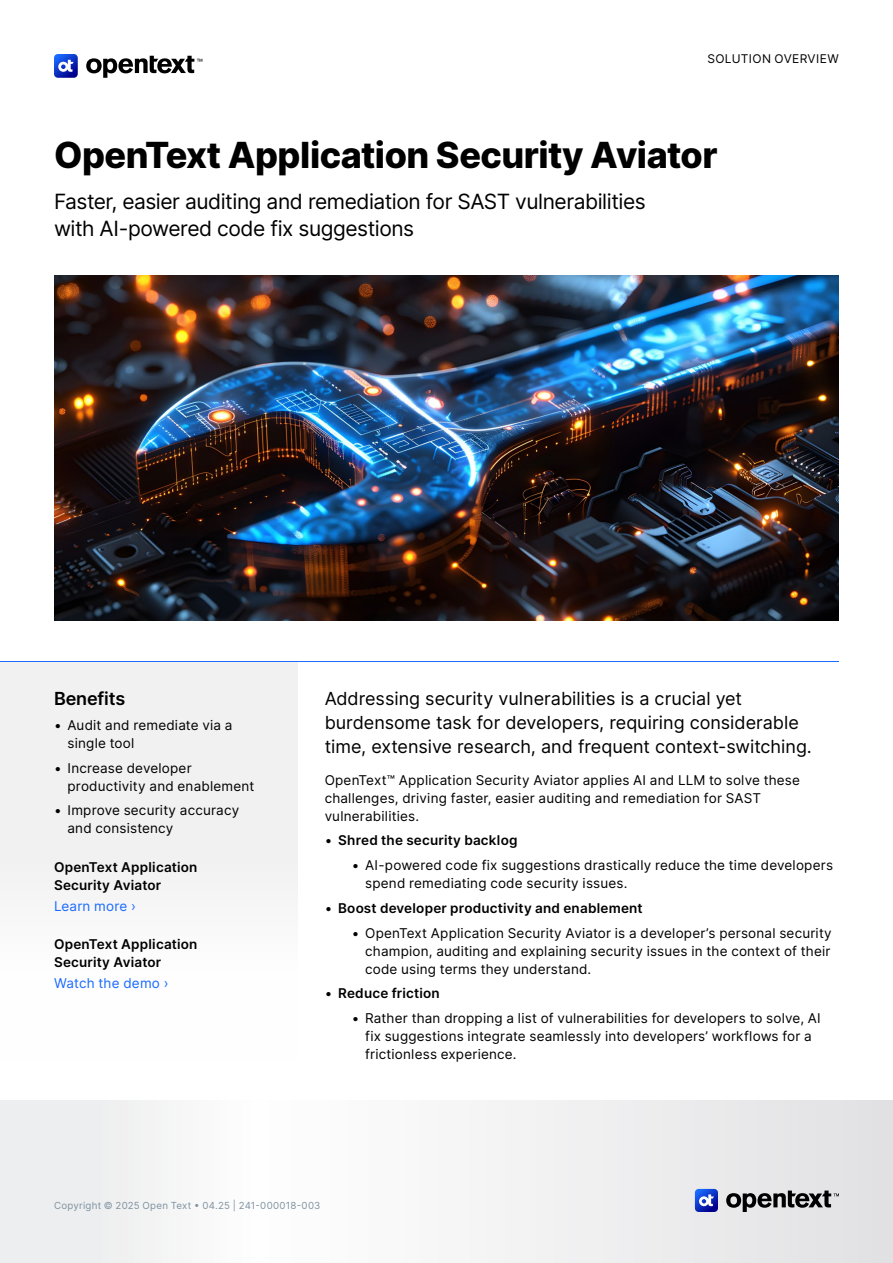
<style>
.page{position:relative;width:893px;height:1263px;background:#fff}
.page>*{position:absolute;margin:0;border:0;box-sizing:border-box;transform-origin:0 0}
.H1_Title{font:800 36px "Inter";letter-spacing:-.015em;color:#000}
.Subhead{font:21px/27px "Inter";letter-spacing:-.02em;color:#000}
.Intro{font:18px/24px "Inter";color:#000}
.t1{font:600 18px "Inter";letter-spacing:-.01em;color:#000}
.Body{font:13.5px/18px "Inter";letter-spacing:.015em;color:#000}
.t2{font:600 13.5px/18px "Inter";letter-spacing:.015em;color:#000}
.Sidebar_CTA{font:13.5px "Inter";letter-spacing:.01em;color:#1a6aff}
.t3{font:12px "Inter";letter-spacing:.03em;color:#000}
.t4{font:9.75px "Inter";letter-spacing:.025em;color:#7e929f}
.s1{font-weight:400}
</style>
<div class="page">
<svg style="left:0;top:1101px;width:893px;height:162px"></svg>
<svg style="left:726px;top:1190px;width:113px;height:22px"></svg>
<svg style="left:695px;top:1189px;width:23px;height:23px"></svg>
<hr style="left:0;top:661px;width:839px;height:1px;background:#1a6aff">
<svg style="left:86px;top:56px;width:116px;height:22px"></svg>
<svg style="left:54px;top:54px;width:24px;height:24px"></svg>
<div style="left:0;top:662px;width:298px;height:229px;background:#f1f1f2"></div>
<img style="left:54px;top:275px;width:785px;height:346px">
<p class="t3" style="left:707px;top:50px;width:133px">SOLUTION OVERVIEW</p>
<h1 class="H1_Title" style="left:54px;top:128px;width:665px">OpenText Application Security Aviator</h1>
<p class="Subhead" style="left:54px;top:187px;width:593px">Faster, easier auditing and remediation for SAST vulnerabilities with AI-powered code fix suggestions</p>
<h2 class="t1" style="left:54px;top:685px;width:73px">Benefits</h2>
<p class="Body" style="left:68px;top:716px;width:166px;text-indent:-14px">• Audit and remediate via a single tool</p>
<p class="Body" style="left:68px;top:758px;width:188px;text-indent:-14px">• Increase developer productivity and enablement</p>
<p class="Body" style="left:68px;top:801px;width:173px;text-indent:-14px">• Improve security accuracy and consistency</p>
<h3 class="t2" style="left:54px;top:857px;width:145px">OpenText Application<br>Security Aviator</h3>
<p class="Sidebar_CTA" style="left:54px;top:896px;width:84px">Learn more ›</p>
<h3 class="t2" style="left:54px;top:935px;width:145px">OpenText Application<br>Security Aviator</h3>
<p class="Sidebar_CTA" style="left:54px;top:974px;width:116px">Watch the demo ›</p>
<p class="Intro" style="left:325px;top:686px;width:489px">Addressing security vulnerabilities is a crucial yet burdensome task for developers, requiring considerable time, extensive research, and frequent context-switching.</p>
<p class="Body" style="left:325px;top:770px;width:477px">OpenText™ Application Security Aviator applies AI and LLM to solve these challenges, driving faster, easier auditing and remediation for SAST vulnerabilities.</p>
<p class="t2" style="left:325px;top:831px;width:194px"><span class="s1">•</span> Shred the security backlog</p>
<p class="Body" style="left:365px;top:856px;width:469px;text-indent:-14px">• AI-powered code fix suggestions drastically reduce the time developers spend remediating code security issues.</p>
<p class="t2" style="left:325px;top:899px;width:320px"><span class="s1">•</span> Boost developer productivity and enablement</p>
<p class="Body" style="left:365px;top:923px;width:468px;text-align:justify;text-indent:-14px">• OpenText Application Security Aviator is a developer’s personal security champion, auditing and explaining security issues in the context of their code using terms they understand.</p>
<p class="t2" style="left:325px;top:984px;width:117px"><span class="s1">•</span> Reduce friction</p>
<p class="Body" style="left:365px;top:1009px;width:457px;text-indent:-14px">• Rather than dropping a list of vulnerabilities for developers to solve, AI fix suggestions integrate seamlessly into developers’ workflows for a frictionless experience.</p>
<p class="t4" style="left:54px;top:1198px;width:268px">Copyright © 2025 Open Text • 04.25 | 241-000018-003</p>
</div>
